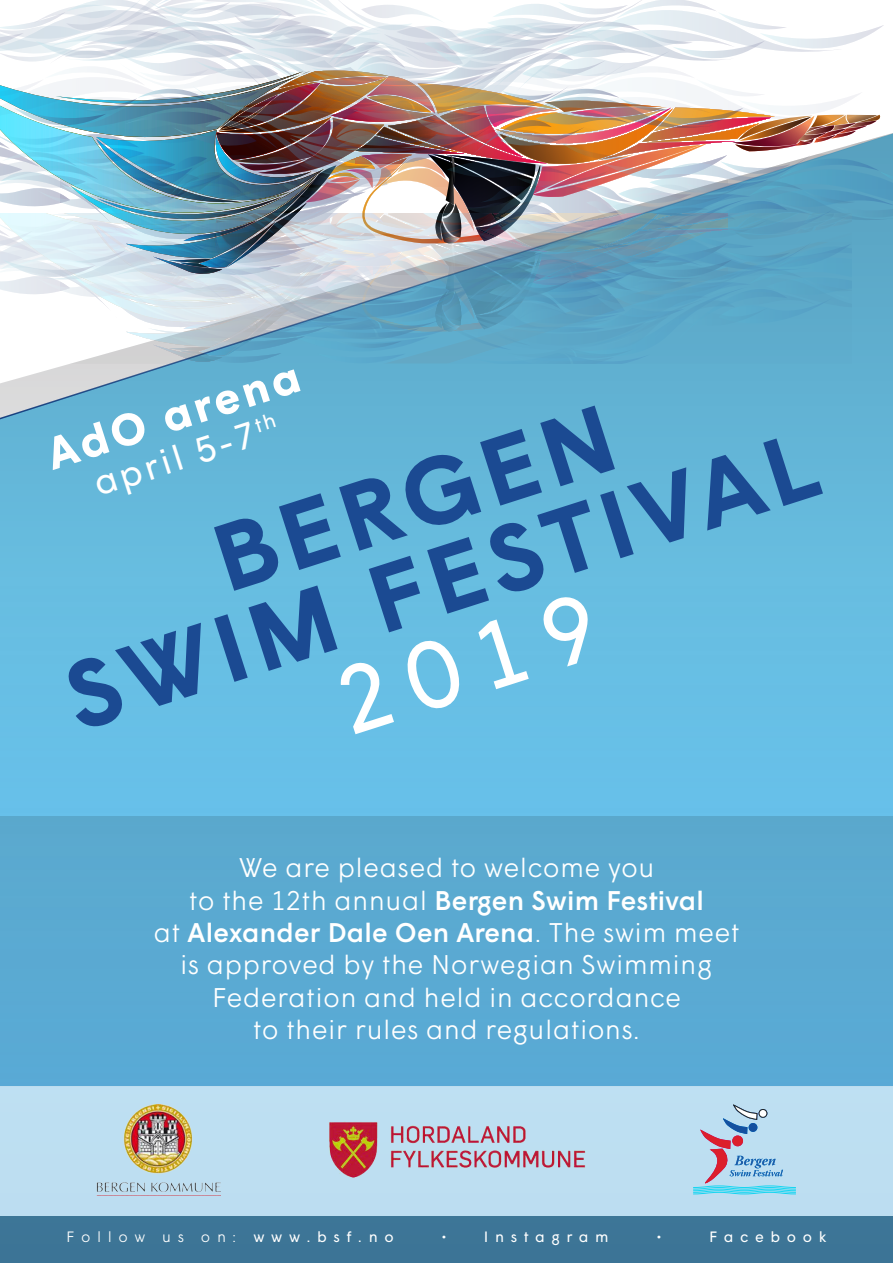
<style>
.page{position:relative;width:893px;height:1263px;background:#fff}
.page>*{position:absolute;margin:0;border:0;box-sizing:border-box;transform-origin:0 0}
.t1{font:500 116.7px/87px "Wigrum";color:#1b4a92;text-align:center}
.t2{font:94.65px "Wigrum";color:#fff}
.t3{font:700 45px "Wigrum";color:#fff}
.t4{font:36px "Wigrum";color:#fff}
.t5{font:300 27px/32.4px "Wigrum";letter-spacing:.01em;color:#fff;text-align:center}
.t6{font:300 15px "Wigrum";letter-spacing:.44em;color:#fff}
.t7{font:15px "Wigrum";letter-spacing:.44em;color:#fff}
.s1{font-weight:500}
.s2{font-weight:400}
</style>
<div class="page">
<div style="left:0;top:436px;width:893px;height:95px;background:#64b7d9"></div>
<div style="left:0;top:531px;width:893px;height:732px;background:#67bfe4"></div>
<div style="left:0;top:1216px;width:893px;height:47px;background:#3d7596"></div>
<img style="left:0;top:0;width:884px;height:125px">
<div style="left:0;top:816px;width:893px;height:270px;background:#5aaad2"></div>
<div style="left:0;top:1086px;width:893px;height:130px;background:#bddff1"></div>
<svg style="left:694px;top:1105px;width:101px;height:89px"></svg>
<div style="left:759px;top:1109px;width:8px;height:8px;background:#fff;border-radius:50%"></div>
<div style="left:759px;top:1109px;width:8px;height:8px;border:1px solid #242728;border-radius:50%"></div>
<img style="left:0;top:125px;width:893px;height:311px">
<img style="left:329px;top:1121px;width:257px;height:57px">
<img style="left:97px;top:1104px;width:124px;height:88px">
<h3 class="t3" style="left:37px;top:423px;width:265px;rotate:-18deg">AdO arena</h3>
<h1 class="t1" style="left:22px;top:562px;width:787px;rotate:-18deg">bergen<br>swim festival</h1>
<h3 class="t4" style="left:86px;top:459px;width:194px;rotate:-18deg">april 5-7<sup>th</sup></h3>
<h2 class="t2" style="left:318px;top:637px;width:268px;rotate:-18deg">2019</h2>
<p class="t5" style="left:153px;top:849px;width:588px">We are pleased to welcome you<br>to the 12th annual <span class="s1">Bergen Swim Festival<br></span>at <span class="s1">Alexander Dale Oen Arena</span>. The swim meet is approved by the Norwegian Swimming Federation and held in accordance<br>to their rules and regulations.</p>
<p class="t6" style="left:66px;top:1226px;width:329px">Follow us on: <span class="s2">www.bsf.no</span></p>
<p class="t7" style="left:442px;top:1226px;width:6px">•</p>
<p class="t7" style="left:484px;top:1226px;width:126px">Instagram</p>
<p class="t7" style="left:657px;top:1226px;width:6px">•</p>
<p class="t7" style="left:709px;top:1226px;width:119px">Facebook</p>
</div>
